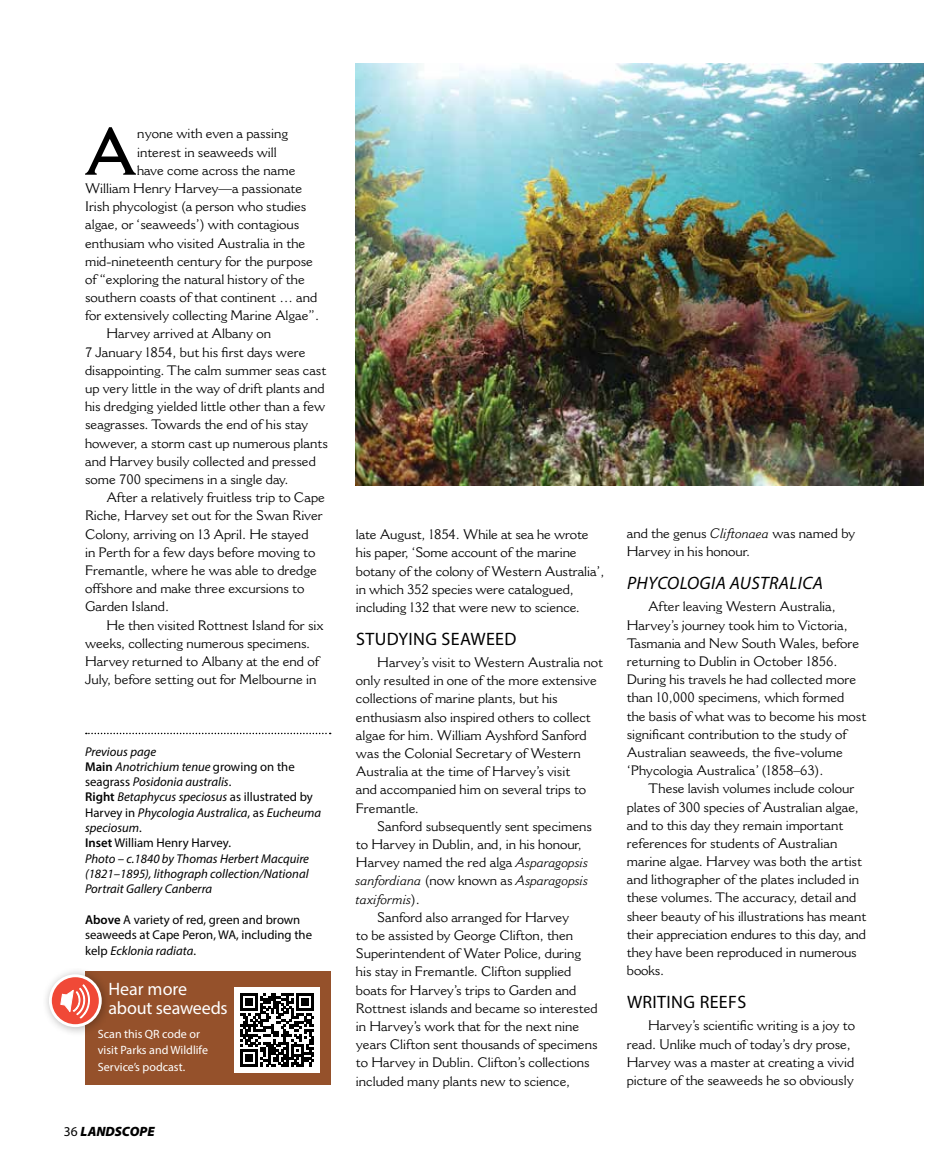
<style>
.page{position:relative;width:936px;height:1170px;background:#fff}
.page>*{position:absolute;margin:0;border:0;box-sizing:border-box;transform-origin:0 0}
.t1{font:600 64.8px "Cantoria";color:#000}
.t2{font:18px "Myriad Pro";letter-spacing:.02em;color:#000}
.t3{font:18px/19.5px "Myriad Pro";letter-spacing:-.01em;color:#fff}
.t4{font:italic 18px "Myriad Pro";letter-spacing:.02em;color:#000}
.t5{font:13.5px/18.1px "Cantoria";color:#000}
.t6{font:italic 13.5px "Cantoria";color:#000}
.t7{font:italic 900 13.5px "Myriad Pro";color:#000}
.t8{font:italic 12.75px/15.3px "Myriad Pro";color:#000}
.t9{font:12.75px/15.3px "Myriad Pro";color:#000}
.t10{font:12px/16.5px "Myriad Pro";color:#fff}
.s1{font-weight:600;font-style:normal}
.s2{font-style:normal}
.s3{font-weight:600}
.s4{font-style:italic}
.s5{font-weight:400;font-style:normal}
</style>
<div class="page">
<img style="left:356px;top:64px;width:567px;height:421px">
<svg style="left:86px;top:732px;width:244px;height:2px"></svg>
<div style="left:85px;top:971px;width:245px;height:113px;background:#95512b"></div>
<div style="left:41px;top:966px;width:71px;height:70px;background:#000;opacity:.3"></div>
<svg style="left:50px;top:975px;width:50px;height:50px"></svg>
<div style="left:49px;top:974px;width:53px;height:53px;border:3px solid #fff;border-radius:50%"></div>
<svg style="left:60px;top:983px;width:30px;height:37px"></svg>
<div style="left:235px;top:987px;width:85px;height:85px;background:#fff"></div>
<svg style="left:240px;top:993px;width:74px;height:74px"></svg>
<h1 class="t1" style="left:86px;top:113px;width:51px">A</h1>
<p class="t5" style="left:137px;top:124px;width:152px">nyone with even a passing</p>
<p class="t5" style="left:137px;top:143px;width:141px">interest in seaweeds will</p>
<p class="t5" style="left:137px;top:161px;width:160px">have come across the name</p>
<p class="t5" style="left:85px;top:179px;width:218px">William Henry Harvey—a passionate</p>
<p class="t5" style="left:85px;top:197px;width:223px">Irish phycologist (a person who studies</p>
<p class="t5" style="left:85px;top:215px;width:216px">algae, or ‘seaweeds’) with contagious</p>
<p class="t5" style="left:85px;top:234px;width:222px">enthusiam who visited Australia in the</p>
<p class="t5" style="left:85px;top:252px;width:229px">mid-nineteenth century for the purpose</p>
<p class="t5" style="left:85px;top:270px;width:221px">of “exploring the natural history of the</p>
<p class="t5" style="left:85px;top:288px;width:234px">southern coasts of that continent … and</p>
<p class="t5" style="left:85px;top:306px;width:236px">for extensively collecting Marine Algae”.</p>
<p class="t5" style="left:106px;top:324px;width:166px">Harvey arrived at Albany on</p>
<p class="t5" style="left:85px;top:343px;width:222px">7 January 1854, but his first days were</p>
<p class="t5" style="left:85px;top:361px;width:243px">disappointing. The calm summer seas cast</p>
<p class="t5" style="left:85px;top:379px;width:241px">up very little in the way of drift plants and</p>
<p class="t5" style="left:85px;top:397px;width:242px">his dredging yielded little other than a few</p>
<p class="t5" style="left:85px;top:415px;width:224px">seagrasses. Towards the end of his stay</p>
<p class="t5" style="left:85px;top:434px;width:244px">however, a storm cast up numerous plants</p>
<p class="t5" style="left:85px;top:452px;width:232px">and Harvey busily collected and pressed</p>
<p class="t5" style="left:85px;top:470px;width:205px">some 700 specimens in a single day.</p>
<p class="t5" style="left:106px;top:488px;width:220px">After a relatively fruitless trip to Cape</p>
<p class="t5" style="left:85px;top:506px;width:239px">Riche, Harvey set out for the Swan River</p>
<p class="t5" style="left:85px;top:524px;width:225px">Colony, arriving on 13 April. He stayed</p>
<p class="t5" style="left:85px;top:543px;width:232px">in Perth for a few days before moving to</p>
<p class="t5" style="left:85px;top:561px;width:233px">Fremantle, where he was able to dredge</p>
<p class="t5" style="left:85px;top:579px;width:221px">offshore and make three excursions to</p>
<p class="t5" style="left:85px;top:597px;width:85px">Garden Island.</p>
<p class="t5" style="left:106px;top:615px;width:219px">He then visited Rottnest Island for six</p>
<p class="t5" style="left:85px;top:634px;width:227px">weeks, collecting numerous specimens.</p>
<p class="t5" style="left:85px;top:652px;width:235px">Harvey returned to Albany at the end of</p>
<p class="t5" style="left:85px;top:670px;width:233px">July, before setting out for Melbourne in</p>
<p class="t8" style="left:85px;top:743px;width:237px">Previous page<br><span class="s1">Main</span> Anotrichium tenue <span class="s2">growing on the seagrass</span> Posidonia australis<span class="s2">.<br></span><span class="s1">Right</span> Betaphycus speciosus <span class="s2">as illustrated by Harvey in</span> Phycologia Australica<span class="s2">, as</span> Eucheuma speciosum<span class="s2">.<br></span><span class="s1">Inset</span> <span class="s2">William Henry Harvey.<br></span>Photo – c.1840 by Thomas Herbert Macquire (1821–1895), lithograph collection/National Portrait Gallery Canberra</p>
<p class="t9" style="left:85px;top:911px;width:228px"><span class="s3">Above</span> A variety of red, green and brown seaweeds at Cape Peron, WA, including the kelp <span class="s4">Ecklonia radiata</span>.</p>
<h2 class="t3" style="left:108px;top:978px;width:121px">Hear more about seaweeds</h2>
<p class="t10" style="left:98px;top:1024px;width:112px">Scan this QR code or visit Parks and Wildlife<br>Service’s podcast.</p>
<p class="t7" style="left:64px;top:1122px;width:92px"><span class="s5">36</span> LANDSCOPE</p>
<p class="t5" style="left:356px;top:525px;width:250px">late August, 1854. While at sea he wrote his paper, ‘Some account of the marine botany of the colony of Western Australia’, in which 352 species were catalogued, including 132 that were new to science.</p>
<h2 class="t2" style="left:356px;top:627px;width:162px">STUDYING SEAWEED</h2>
<p class="t5" style="left:356px;top:653px;width:248px;text-indent:21px">Harvey’s visit to Western Australia not only resulted in one of the more extensive collections of marine plants, but his enthusiasm also inspired others to collect algae for him. William Ayshford Sanford was the Colonial Secretary of Western Australia at the time of Harvey’s visit<br>and accompanied him on several trips to Fremantle.</p>
<p class="t5" style="left:377px;top:816px;width:216px">Sanford subsequently sent specimens</p>
<p class="t5" style="left:356px;top:835px;width:227px">to Harvey in Dublin, and, in his honour,</p>
<p class="t5" style="left:356px;top:853px;width:234px">Harvey named the red alga <span class="s4">Asparagopsis</span></p>
<p class="t6" style="left:356px;top:872px;width:234px">sanfordiana <span class="s2">(now known as</span> Asparagopsis</p>
<p class="t6" style="left:356px;top:890px;width:66px">taxiformis<span class="s2">).</span></p>
<p class="t5" style="left:377px;top:907px;width:193px">Sanford also arranged for Harvey</p>
<p class="t5" style="left:356px;top:926px;width:219px">to be assisted by George Clifton, then</p>
<p class="t5" style="left:356px;top:944px;width:227px">Superintendent of Water Police, during</p>
<p class="t5" style="left:356px;top:962px;width:217px">his stay in Fremantle. Clifton supplied</p>
<p class="t5" style="left:356px;top:980px;width:222px">boats for Harvey’s trips to Garden and</p>
<p class="t5" style="left:356px;top:998px;width:243px">Rottnest islands and became so interested</p>
<p class="t5" style="left:356px;top:1016px;width:225px">in Harvey’s work that for the next nine</p>
<p class="t5" style="left:356px;top:1035px;width:243px">years Clifton sent thousands of specimens</p>
<p class="t5" style="left:356px;top:1053px;width:235px">to Harvey in Dublin. Clifton’s collections</p>
<p class="t5" style="left:356px;top:1071px;width:216px">included many plants new to science,</p>
<p class="t5" style="left:626px;top:524px;width:230px">and the genus <span class="s4">Cliftonaea</span> was named by<br>Harvey in his honour.</p>
<h2 class="t4" style="left:627px;top:571px;width:197px">PHYCOLOGIA AUSTRALICA</h2>
<p class="t5" style="left:626px;top:597px;width:241px;text-indent:21px">After leaving Western Australia, Harvey’s journey took him to Victoria, Tasmania and New South Wales, before returning to Dublin in October 1856.<br>During his travels he had collected more than 10,000 specimens, which formed the basis of what was to become his most significant contribution to the study of Australian seaweeds, the five-volume ‘Phycologia Australica’ (1858–63).</p>
<p class="t5" style="left:626px;top:779px;width:241px;text-indent:21px">These lavish volumes include colour plates of 300 species of Australian algae, and to this day they remain important references for students of Australian marine algae. Harvey was both the artist and lithographer of the plates included in these volumes. The accuracy, detail and sheer beauty of his illustrations has meant their appreciation endures to this day, and they have been reproduced in numerous books.</p>
<h2 class="t2" style="left:627px;top:990px;width:121px">WRITING REEFS</h2>
<p class="t5" style="left:626px;top:1016px;width:230px;text-indent:21px">Harvey’s scientific writing is a joy to read. Unlike much of today’s dry prose, Harvey was a master at creating a vivid picture of the seaweeds he so obviously</p>
</div>
